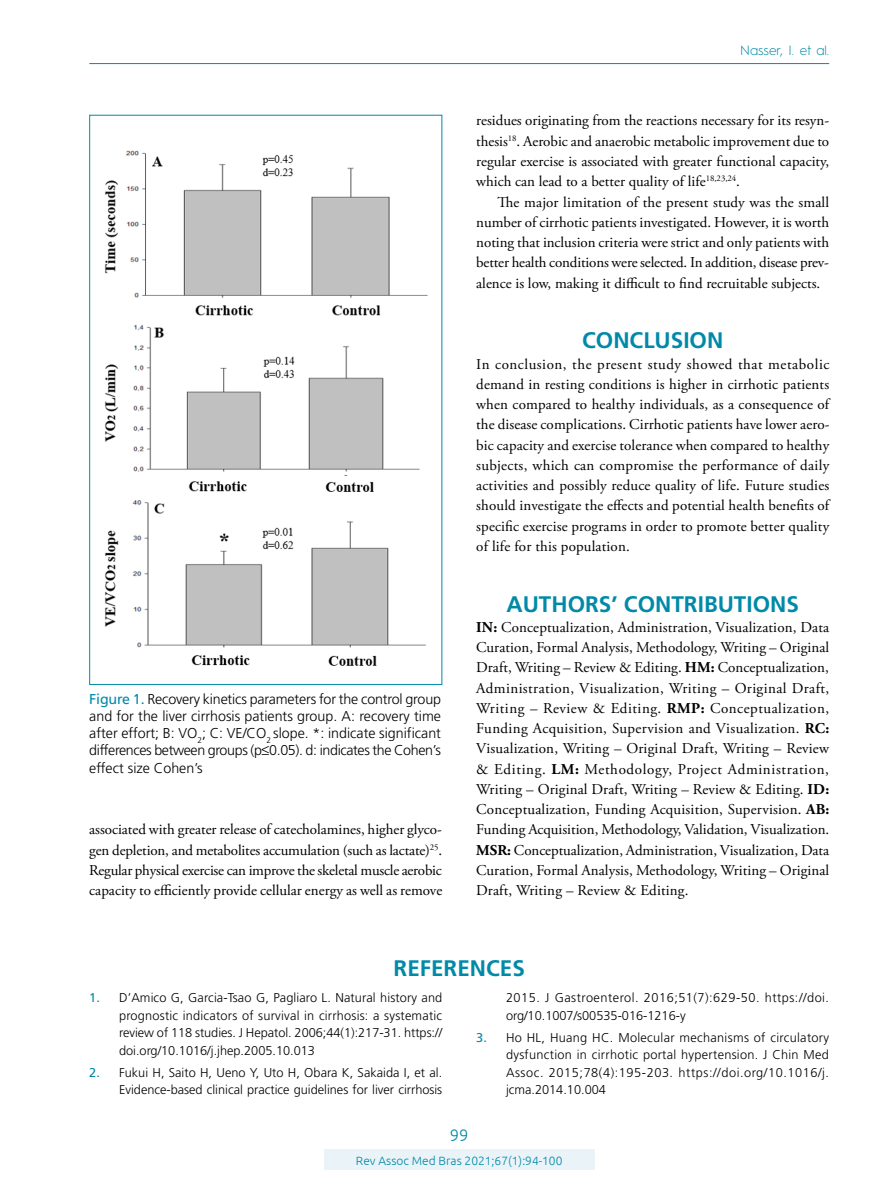
<style>
.page{position:relative;width:893px;height:1191px;background:#fff}
.page>*{position:absolute;margin:0;border:0;box-sizing:border-box;transform-origin:0 0}
.t1{font:22.5px "Frutiger LT 65 Bd";color:#008aa8}
.t2{font:300 16.5px "Ubuntu";color:#008aa8}
.t3{font:15px/20.2px "Adobe Garamond Pro";color:#000;text-align:justify}
.t4{font:14.25px/17.1px "Frutiger LT 45 Lt";letter-spacing:-.025em;color:#000;text-align:justify}
.t5{font:300 13.5px "Hurme Geometric Sans 1";color:#008aa8}
.t6{font:12.75px/17.5px "Frutiger LT 45 Lt";color:#000;text-align:justify}
.t7{font:12.75px/17.5px "Frutiger LT 45 Lt";letter-spacing:.04em;color:#000}
.t8{font:300 12px "Ubuntu";color:#008aa8}
.s1{font-family:"Frutiger LT 55 Rm";color:#008aa8}
.s2{font-weight:700}
</style>
<div class="page">
<hr style="left:89px;top:63px;width:740px;height:1px;background:#008aa8">
<div style="left:324px;top:1149px;width:270px;height:21px;background:#eaf3f7"></div>
<img style="left:105px;top:150px;width:323px;height:516px">
<p class="t5" style="left:740px;top:41px;width:91px">Nasser, I. et al.</p>
<p class="t3" style="left:476px;top:111px;width:354px">residues originating from the reactions necessary for its resyn&shy;thesis<sup>18</sup>. Aerobic and anaerobic metabolic improvement due to regular exercise is associated with greater functional capacity, which can lead to a better quality of life<sup>18,23,24</sup>.</p>
<p class="t3" style="left:476px;top:192px;width:354px;text-indent:21px">The major limitation of the present study was the small number of cirrhotic patients investigated. However, it is worth noting that inclusion criteria were strict and only patients with better health conditions were selected. In addition, disease prev&shy;alence is low, making it difficult to find recruitable subjects.</p>
<p class="t4" style="left:89px;top:691px;width:353px"><span class="s1">Figure 1.</span> Recovery kinetics parameters for the control group and for the liver cirrhosis patients group. A: recovery time after effort; B: VO<sub>2</sub>; C: VE/CO<sub>2</sub> slope. *: indicate significant differences between groups (p≤0.05). d: indicates the Cohen’s effect size Cohen’s</p>
<p class="t3" style="left:89px;top:820px;width:354px">associated with greater release of catecholamines, higher glyco&shy;gen depletion, and metabolites accumulation (such as lactate)<sup>25</sup>.<br>Regular physical exercise can improve the skeletal muscle aerobic capacity to efficiently provide cellular energy as well as remove</p>
<h1 class="t1" style="left:582px;top:327px;width:143px">CONCLUSION</h1>
<p class="t3" style="left:476px;top:354px;width:355px">In conclusion, the present study showed that metabolic demand in resting conditions is higher in cirrhotic patients when compared to healthy individuals, as a consequence of the disease complications. Cirrhotic patients have lower aero&shy;bic capacity and exercise tolerance when compared to healthy subjects, which can compromise the performance of daily activities and possibly reduce quality of life. Future studies should investigate the effects and potential health benefits of specific exercise programs in order to promote better quality of life for this population.</p>
<h1 class="t1" style="left:506px;top:590px;width:294px">AUTHORS’ CONTRIBUTIONS</h1>
<p class="t3" style="left:476px;top:617px;width:355px"><span class="s2">IN:</span> Conceptualization, Administration, Visualization, Data Curation, Formal Analysis, Methodology, Writing – Original Draft, Writing – Review &amp; Editing. <span class="s2">HM:</span> Conceptualization, Administration, Visualization, Writing – Original Draft, Writing – Review &amp; Editing. <span class="s2">RMP:</span> Conceptualization, Funding Acquisition, Supervision and Visualization. <span class="s2">RC:<br></span>Visualization, Writing – Original Draft, Writing – Review &amp; Editing. <span class="s2">LM:</span> Methodology, Project Administration, Writing – Original Draft, Writing – Review &amp; Editing. <span class="s2">ID:<br></span>Conceptualization, Funding Acquisition, Supervision. <span class="s2">AB:<br></span>Funding Acquisition, Methodology, Validation, Visualization.<br><span class="s2">MSR:</span> Conceptualization, Administration, Visualization, Data Curation, Formal Analysis, Methodology, Writing – Original Draft, Writing – Review &amp; Editing.</p>
<h1 class="t1" style="left:394px;top:955px;width:133px">REFERENCES</h1>
<p class="t6" style="left:119px;top:989px;width:325px;text-indent:-30px"><span class="s1">1.</span> D’Amico G, Garcia-Tsao G, Pagliaro L. Natural history and prognostic indicators of survival in cirrhosis: a systematic review of 118 studies. J Hepatol. 2006;44(1):217-31. https:// doi.org/10.1016/j.jhep.2005.10.013</p>
<p class="t6" style="left:89px;top:1063px;width:354px;text-align:right"><span class="s1">2.</span> Fukui H, Saito H, Ueno Y, Uto H, Obara K, Sakaida I, et al.<br>Evidence-based clinical practice guidelines for liver cirrhosis</p>
<p class="t7" style="left:506px;top:989px;width:325px">2015. J Gastroenterol. 2016;51(7):629-50. https://doi. org/10.1007/s00535-016-1216-y</p>
<p class="t6" style="left:506px;top:1028px;width:325px;text-indent:-30px"><span class="s1">3.</span> Ho HL, Huang HC. Molecular mechanisms of circulatory dysfunction in cirrhotic portal hypertension. J Chin Med Assoc. 2015;78(4):195-203. https://doi.org/10.1016/j. jcma.2014.10.004</p>
<p class="t2" style="left:450px;top:1125px;width:20px">99</p>
<p class="t8" style="left:356px;top:1153px;width:208px">Rev Assoc Med Bras 2021;67(1):94-100</p>
</div>
